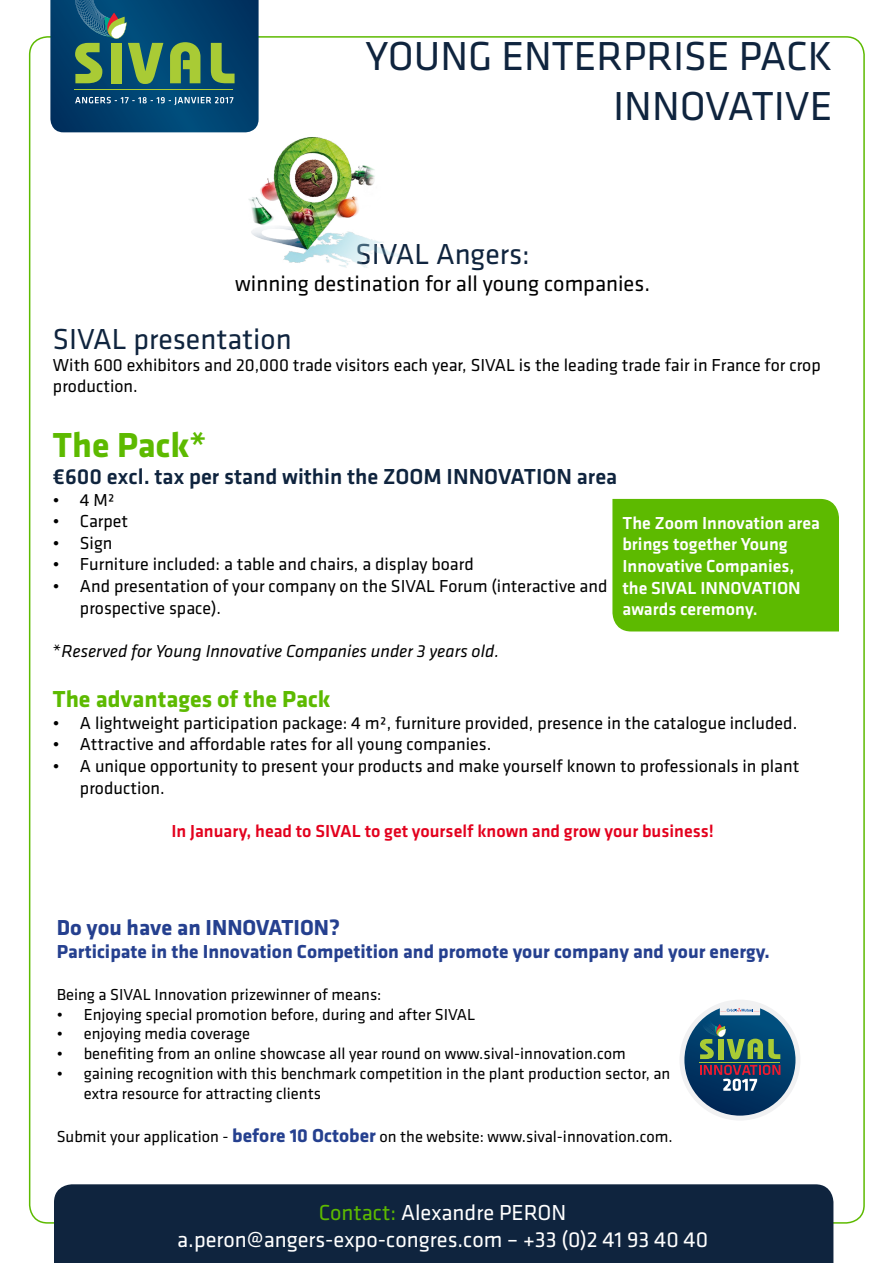
<style>
.page{position:relative;width:893px;height:1263px;background:#fff}
.page>*{position:absolute;margin:0;border:0;box-sizing:border-box;transform-origin:0 0}
.t1{font:42px/50.4px "Klavika";color:#0f243e;text-align:right}
.t2{font:700 36px "Klavika";color:#5dba00}
.t3{font:30px "Klavika";color:#0f243e}
.t4{font:700 24px "Klavika";color:#5dba00}
.t5{font:22.5px/27px "Klavika";color:#fff;text-align:center}
.t6{font:500 22.5px "Klavika";color:#0f243e}
.t7{font:22.5px "Klavika";color:#000}
.t8{font:700 22.5px "Klavika";color:#25408f}
.t9{font:700 19.5px "Klavika";color:#25408f}
.t10{font:18px/21.6px "Klavika";color:#000}
.t11{font:500 18px/21.6px "Klavika";color:#fff}
.t12{font:500 18px "Klavika";color:#e3001d}
.t13{font:italic 18px "Klavika";color:#000}
.t14{font:16.5px/19.8px "Klavika";color:#000}
.s1{font-style:normal}
.s2{font-weight:700;font-size:19.5px;color:#25408f}
.s3{color:#5dba00}
</style>
<div class="page">
<div style="left:54px;top:1184px;width:779px;height:79px;background:#0f243e"></div>
<img style="left:249px;top:137px;width:156px;height:131px">
<svg style="left:50px;top:0;width:209px;height:132px;background:#1e586a"></svg>
<svg style="left:680px;top:1000px;width:120px;height:120px"></svg>
<div style="left:612px;top:498px;width:227px;height:134px;background:#5dba00"></div>
<h1 class="t1" style="left:365px;top:32px;width:468px">YOUNG ENTERPRISE PACK<br>INNOVATIVE</h1>
<h3 class="t3" style="left:356px;top:238px;width:176px">SIVAL Angers:</h3>
<p class="t7" style="left:235px;top:272px;width:416px">winning destination for all young companies.</p>
<h3 class="t3" style="left:53px;top:323px;width:240px">SIVAL presentation</h3>
<p class="t10" style="left:53px;top:354px;width:769px">With 600 exhibitors and 20,000 trade visitors each year, SIVAL is the leading trade fair in France for crop production.</p>
<h2 class="t2" style="left:53px;top:425px;width:155px">The Pack*</h2>
<p class="t6" style="left:53px;top:464px;width:566px">€600 excl. tax per stand within the ZOOM INNOVATION area</p>
<p class="t10" style="left:53px;top:489px;width:63px">• 4 M²</p>
<p class="t10" style="left:53px;top:511px;width:77px">• Carpet</p>
<p class="t10" style="left:53px;top:532px;width:61px">• Sign</p>
<p class="t10" style="left:53px;top:554px;width:422px">• Furniture included: a table and chairs, a display board</p>
<p class="t10" style="left:80px;top:575px;width:529px;text-indent:-27px">• And presentation of your company on the SIVAL Forum (interactive and prospective space).</p>
<p class="t13" style="left:53px;top:641px;width:448px"><span class="s1">*</span>Reserved for Young Innovative Companies under 3 years old.</p>
<h3 class="t4" style="left:53px;top:686px;width:279px">The advantages of the Pack</h3>
<p class="t10" style="left:53px;top:712px;width:746px">• A lightweight participation package: 4 m², furniture provided, presence in the catalogue included.</p>
<p class="t10" style="left:53px;top:734px;width:440px">• Attractive and affordable rates for all young companies.</p>
<p class="t10" style="left:80px;top:755px;width:721px;text-indent:-27px">• A unique opportunity to present your products and make yourself known to professionals in plant production.</p>
<p class="t12" style="left:171px;top:821px;width:544px">In January, head to SIVAL to get yourself known and grow your business!</p>
<p class="t11" style="left:622px;top:512px;width:199px">The Zoom Innovation area brings together Young<br>Innovative Companies, the SIVAL INNOVATION awards ceremony.</p>
<p class="t8" style="left:57px;top:915px;width:285px">Do you have an innovation?</p>
<p class="t9" style="left:57px;top:941px;width:715px">Participate in the Innovation Competition and promote your company and your energy.</p>
<p class="t14" style="left:57px;top:985px;width:326px">Being a SIVAL Innovation prizewinner of means:</p>
<p class="t14" style="left:57px;top:1004px;width:420px">• Enjoying special promotion before, during and after SIVAL</p>
<p class="t14" style="left:57px;top:1024px;width:195px">• enjoying media coverage</p>
<p class="t14" style="left:57px;top:1044px;width:570px">• benefiting from an online showcase all year round on www.sival-innovation.com</p>
<p class="t14" style="left:84px;top:1064px;width:588px;text-indent:-27px">• gaining recognition with this benchmark competition in the plant production sector, an extra resource for attracting clients</p>
<p class="t14" style="left:57px;top:1127px;width:617px">Submit your application - <span class="s2">before 10 October</span> on the website: www.sival-innovation.com.</p>
<p class="t5" style="left:177px;top:1200px;width:532px"><span class="s3">Contact:</span> Alexandre PERON a.peron@angers-expo-congres.com – +33 (0)2 41 93 40 40</p>
</div>
